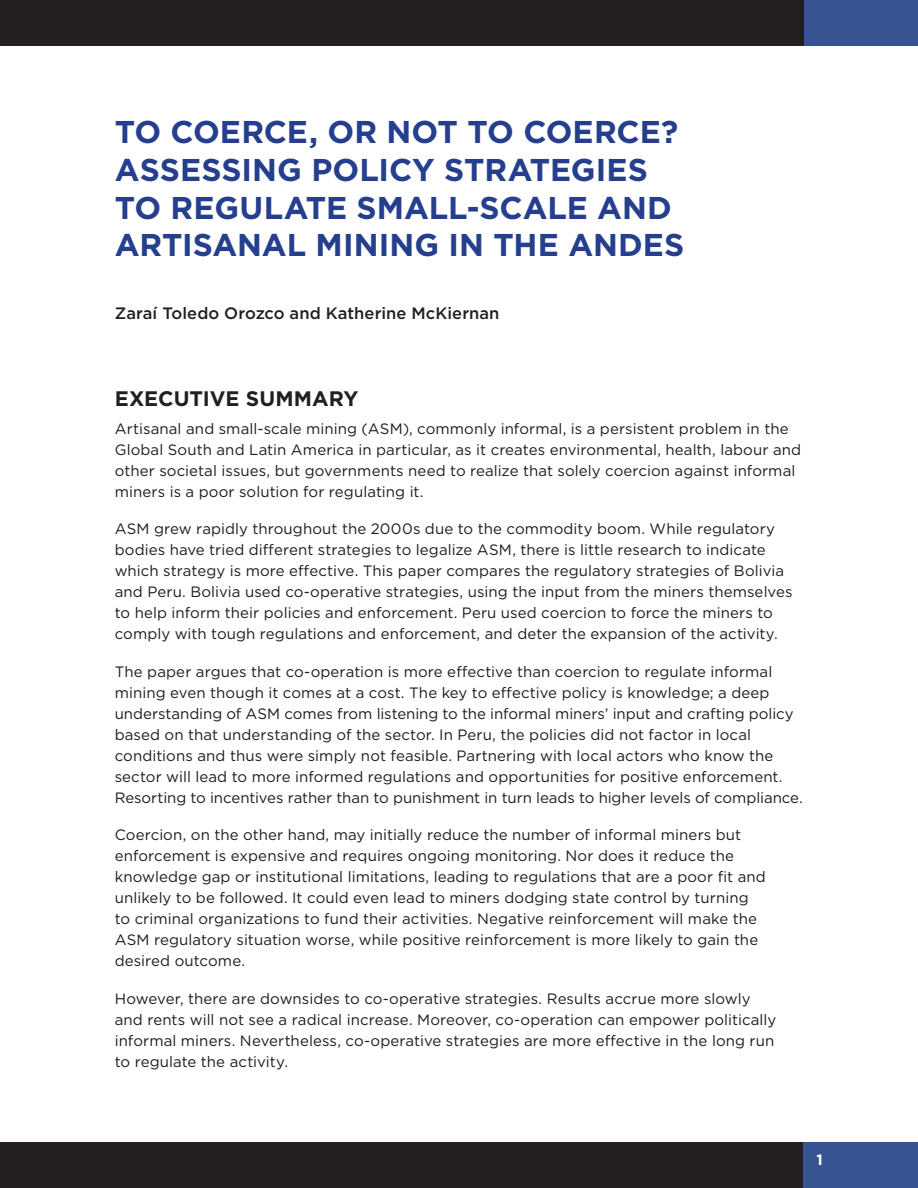
<style>
.page{position:relative;width:918px;height:1188px;background:#fff}
.page>*{position:absolute;margin:0;border:0;box-sizing:border-box;transform-origin:0 0}
.t1{font:700 31.5px/37.8px "Gotham";color:#253f8e}
.t2{font:700 21px "Gotham";color:#231f20}
.t3{font:500 16.5px "Gotham";letter-spacing:.005em;color:#231f20}
.t4{font:15px/21px "Gotham";letter-spacing:.005em;color:#1d1d1c}
.t5{font:700 15px "Gotham";color:#fff}
</style>
<div class="page">
<div style="left:802px;top:1143px;width:116px;height:45px;background:#375392"></div>
<div style="left:803px;top:0;width:115px;height:45px;background:#375392"></div>
<div style="left:0;top:1143px;width:802px;height:45px;background:#231f20"></div>
<div style="left:0;top:0;width:803px;height:45px;background:#231f20"></div>
<h1 class="t1" style="left:115px;top:113px;width:571px">TO COERCE, OR NOT TO COERCE?<br>ASSESSING POLICY STRATEGIES<br>TO REGULATE SMALL-SCALE AND<br>ARTISANAL MINING IN THE ANDES</h1>
<p class="t3" style="left:115px;top:303px;width:386px">Zaraí Toledo Orozco and Katherine McKiernan</p>
<h2 class="t2" style="left:115px;top:385px;width:245px">EXECUTIVE SUMMARY</h2>
<p class="t4" style="left:115px;top:418px;width:688px">Artisanal and small-scale mining (ASM), commonly informal, is a persistent problem in the Global South and Latin America in particular, as it creates environmental, health, labour and other societal issues, but governments need to realize that solely coercion against informal miners is a poor solution for regulating it.</p>
<p class="t4" style="left:115px;top:518px;width:679px">ASM grew rapidly throughout the 2000s due to the commodity boom. While regulatory bodies have tried different strategies to legalize ASM, there is little research to indicate which strategy is more effective. This paper compares the regulatory strategies of Bolivia and Peru. Bolivia used co-operative strategies, using the input from the miners themselves to help inform their policies and enforcement. Peru used coercion to force the miners to comply with tough regulations and enforcement, and deter the expansion of the activity.</p>
<p class="t4" style="left:115px;top:661px;width:690px">The paper argues that co-operation is more effective than coercion to regulate informal mining even though it comes at a cost. The key to effective policy is knowledge; a deep understanding of ASM comes from listening to the informal miners’ input and crafting policy based on that understanding of the sector. In Peru, the policies did not factor in local conditions and thus were simply not feasible. Partnering with local actors who know the sector will lead to more informed regulations and opportunities for positive enforcement.<br>Resorting to incentives rather than to punishment in turn leads to higher levels of compliance.</p>
<p class="t4" style="left:115px;top:824px;width:653px">Coercion, on the other hand, may initially reduce the number of informal miners but enforcement is expensive and requires ongoing monitoring. Nor does it reduce the knowledge gap or institutional limitations, leading to regulations that are a poor fit and unlikely to be followed. It could even lead to miners dodging state control by turning to criminal organizations to fund their activities. Negative reinforcement will make the ASM regulatory situation worse, while positive reinforcement is more likely to gain the desired outcome.</p>
<p class="t4" style="left:115px;top:988px;width:663px">However, there are downsides to co-operative strategies. Results accrue more slowly and rents will not see a radical increase. Moreover, co-operation can empower politically informal miners. Nevertheless, co-operative strategies are more effective in the long run to regulate the activity.</p>
<p class="t5" style="left:817px;top:1150px;width:8px">1</p>
</div>
